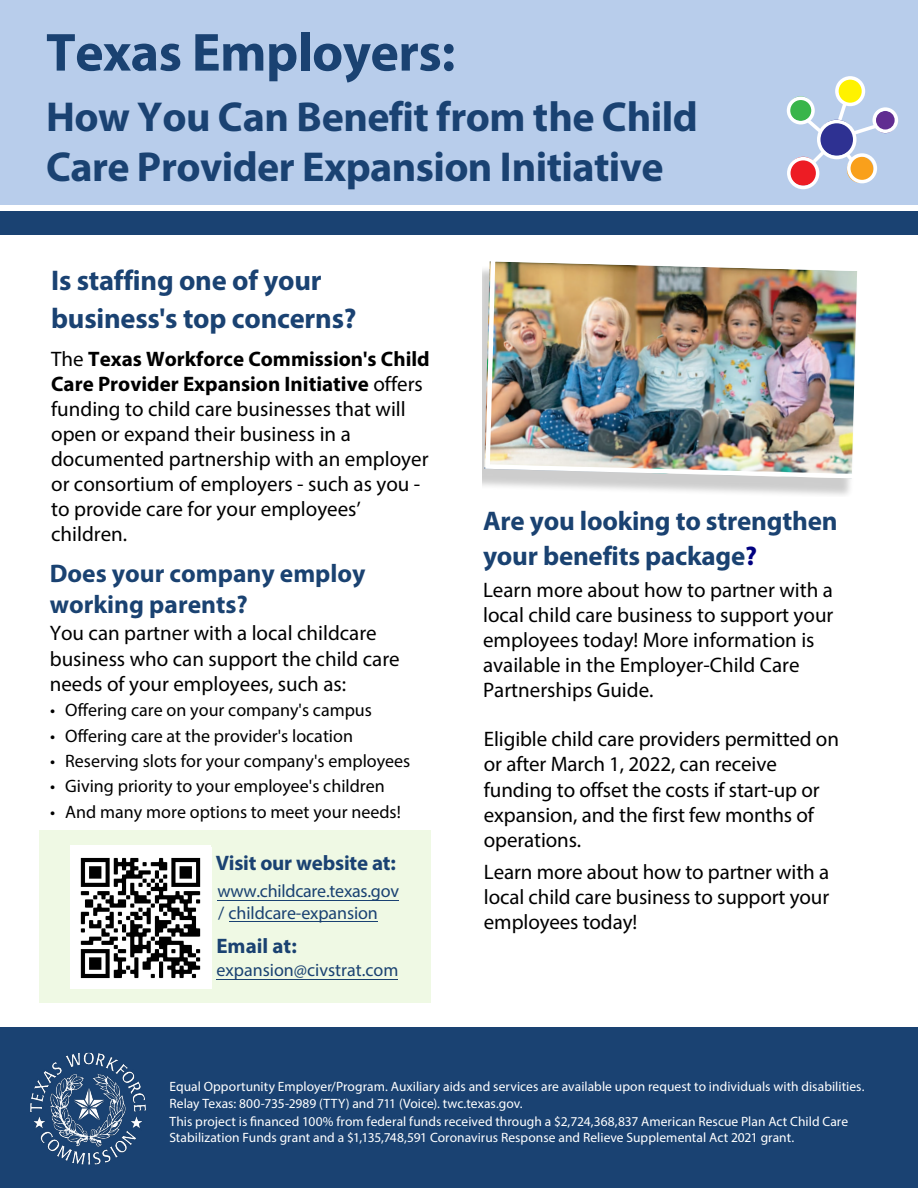
<style>
.page{position:relative;width:918px;height:1188px;background:#fff}
.page>*{position:absolute;margin:0;border:0;box-sizing:border-box;transform-origin:0 0}
.t1{font:700 54px "Myriad Pro";letter-spacing:-.01em;color:#1a4272}
.t2{font:700 42px/50.4px "Myriad Pro";letter-spacing:-.015em;color:#1a4272}
.Body{font:700 28.5px/37.5px "Myriad Pro";letter-spacing:-.01em;color:#1a4272}
.t3{font:700 27px/35.8px "Myriad Pro";letter-spacing:-.01em;color:#1a4271}
.t4{font:700 25.5px/30.6px "Myriad Pro";color:#1a4271}
.Body-2{font:21px/25.2px "Myriad Pro";color:#000}
.Body-3{font:700 21px "Myriad Pro";letter-spacing:-.01em;color:#1a4272}
.t5{font:700 21px "Myriad Pro";color:#1a4271}
.t6{font:18px "Myriad Pro";color:#000}
.Body-4{font:18px/21.8px "Myriad Pro";letter-spacing:-.01em;color:#1a4272}
.t7{font:18px "Myriad Pro";color:#1a4271}
.t8{font:13.5px/16.5px "Myriad Pro";color:#fff}
.s1{color:#1a4271}
.s2{font-weight:700}
.s3{color:#000080}
</style>
<div class="page">
<div style="left:0;top:0;width:918px;height:204px;background:#b8cdeb"></div>
<div style="left:0;top:211px;width:918px;height:24px;background:#1a4272"></div>
<div style="left:0;top:1028px;width:918px;height:160px;background:#1a4272"></div>
<img style="left:30px;top:1053px;width:116px;height:111px">
<div style="left:39px;top:831px;width:391px;height:172px;background:#eff9e4"></div>
<div style="left:70px;top:845px;width:142px;height:141px;background:#fff"></div>
<img style="left:70px;top:857px;width:141px;height:131px">
<div style="left:482px;top:262px;width:390px;height:234px;background:#000;opacity:.2"></div>
<img style="left:483px;top:261px;width:382px;height:220px">
<svg style="left:787px;top:76px;width:111px;height:113px"></svg>
<hr style="left:229px;top:921px;width:149px;height:1px;background:#1a4272">
<hr style="left:216px;top:979px;width:182px;height:1px;background:#1a4271">
<hr style="left:217px;top:900px;width:182px;height:1px;background:#1a4272">
<h1 class="t1" style="left:46px;top:17px;width:411px">Texas Employers:</h1>
<h1 class="t2" style="left:46px;top:90px;width:653px">How You Can Benefit from the Child<br>Care Provider Expansion Initiative</h1>
<p class="Body" style="left:51px;top:261px;width:307px">Is staffing one of your business's <span class="s1">t</span>op concerns?</p>
<p class="Body-2" style="left:51px;top:346px;width:380px">The <span class="s2">Texas Workforce Commission's Child Care Provider Expansion Initiative</span> offers funding to child care businesses that will open or expand their business in a documented partnership with an employer or consortium of employers - such as you - to provide care for your employees’ children.</p>
<p class="t4" style="left:50px;top:558px;width:317px">Does your company employ working parents?</p>
<p class="Body-2" style="left:50px;top:620px;width:352px">You can partner with a local childcare business who can support the child care needs of your employees, such as:</p>
<p class="t6" style="left:50px;top:699px;width:323px">• Offering care on your company's campus</p>
<p class="t6" style="left:50px;top:725px;width:304px">• Offering care at the provider's location</p>
<p class="t6" style="left:50px;top:750px;width:362px">• Reserving slots for your company's employees</p>
<p class="t6" style="left:50px;top:775px;width:336px">• Giving priority to your employee's children</p>
<p class="t6" style="left:50px;top:801px;width:352px">• And many more options to meet your needs!</p>
<p class="Body-3" style="left:216px;top:849px;width:182px">Visit our website at:</p>
<p class="Body-4" style="left:217px;top:880px;width:183px">www.childcare.texas.gov / childcare-expansion</p>
<p class="t5" style="left:216px;top:932px;width:82px">Email at:</p>
<p class="t7" style="left:216px;top:959px;width:183px">expansion@civstrat.com</p>
<p class="t3" style="left:483px;top:502px;width:356px">Are you looking to strengthen your benefits package<span class="s3">?</span></p>
<p class="Body-2" style="left:483px;top:577px;width:352px">Learn more about how to partner with a local child care business to support your employees today! More information is available in the Employer-Child Care Partnerships Guide.</p>
<p class="Body-2" style="left:484px;top:726px;width:357px">Eligible child care providers permitted on or after March 1, 2022, can receive funding to offset the costs if start-up or expansion, and the first few months of operations.</p>
<p class="Body-2" style="left:484px;top:859px;width:347px;text-align:justify">Learn more about how to partner with a local child care business to support your employees today!</p>
<p class="t8" style="left:170px;top:1078px;width:696px">Equal Opportunity Employer/Program. Auxiliary aids and services are available upon request to individuals with disabilities.<br>Relay Texas: 800-735-2989 (TTY) and 711 (Voice). twc.texas.gov.</p>
<p class="t8" style="left:170px;top:1113px;width:680px">This project is financed 100% from federal funds received through a $2,724,368,837 American Rescue Plan Act Child Care<br>Stabilization Funds grant and a $1,135,748,591 Coronavirus Response and Relieve Supplemental Act 2021 grant.</p>
</div>
